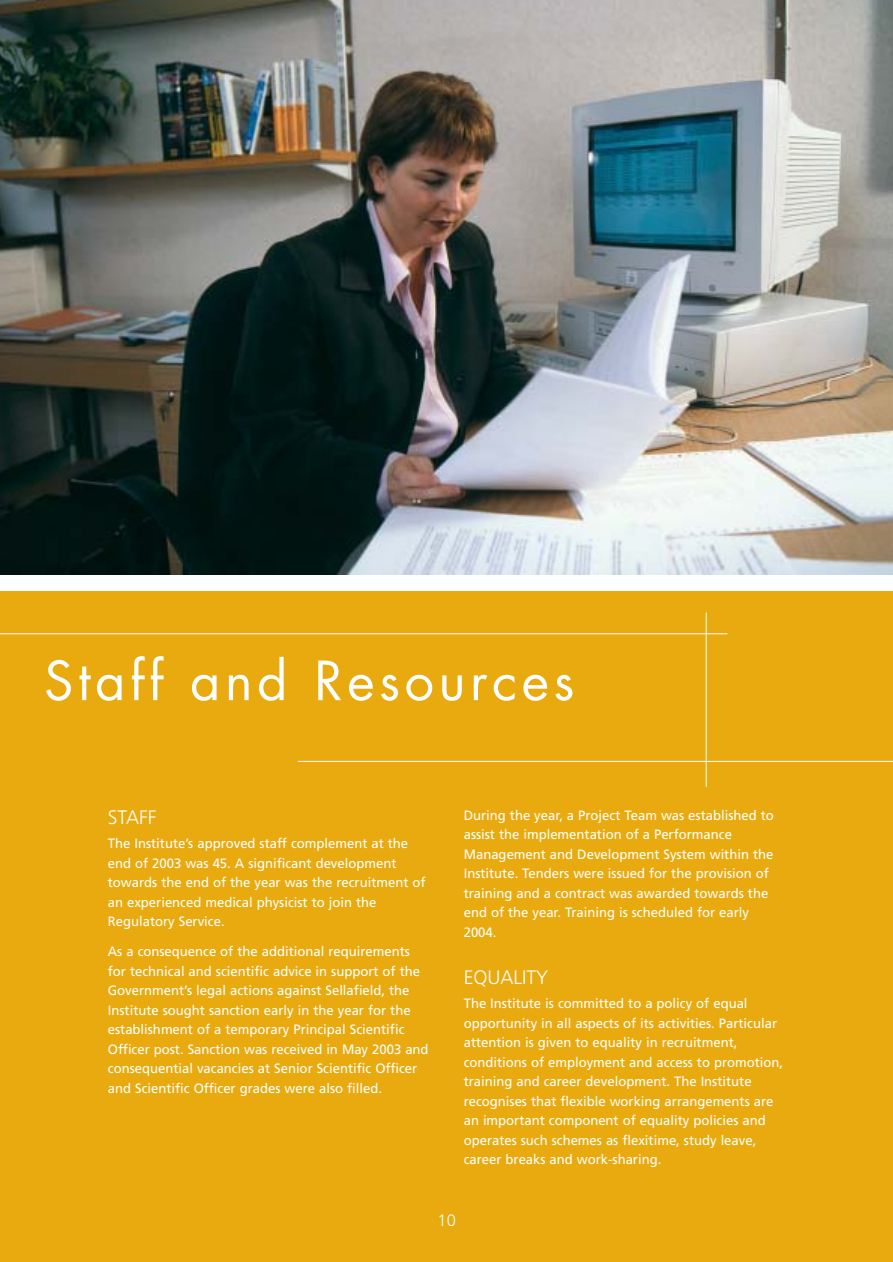
<style>
.page{position:relative;width:893px;height:1262px;background:#fff}
.page>*{position:absolute;margin:0;border:0;box-sizing:border-box;transform-origin:0 0}
.t1{font:52.5px "Futura";letter-spacing:.085em;color:#fff}
.t2{font:300 19.5px "Frutiger";color:#fff}
.t3{font:300 16.5px "Frutiger";color:#fff}
.t4{font:13.5px/19.5px "Frutiger";color:#fff}
</style>
<div class="page">
<div style="left:0;top:591px;width:892px;height:670px;background:#e8aa0f"></div>
<hr style="left:0;top:633px;width:727px;height:1px;background:#fff">
<hr style="left:298px;top:761px;width:594px;height:1px;background:#fff">
<hr style="left:705px;top:612px;width:1px;height:175px;background:#fff">
<img style="left:0;top:0;width:892px;height:574px">
<h1 class="t1" style="left:44px;top:656px;width:532px">Staff and Resources</h1>
<h2 class="t2" style="left:108px;top:809px;width:50px">STAFF</h2>
<p class="t4" style="left:108px;top:834px;width:319px">The Institute’s approved staff complement at the end of 2003 was 45. A significant development towards the end of the year was the recruitment of an experienced medical physicist to join the Regulatory Service.</p>
<p class="t4" style="left:108px;top:942px;width:322px">As a consequence of the additional requirements for technical and scientific advice in support of the Government’s legal actions against Sellafield, the Institute sought sanction early in the year for the establishment of a temporary Principal Scientific Officer post. Sanction was received in May 2003 and consequential vacancies at Senior Scientific Officer and Scientific Officer grades were also filled.</p>
<p class="t4" style="left:463px;top:806px;width:311px">During the year, a Project Team was established to assist the implementation of a Performance Management and Development System within the Institute. Tenders were issued for the provision of training and a contract was awarded towards the end of the year. Training is scheduled for early 2004.</p>
<h2 class="t2" style="left:463px;top:969px;width:86px">EQUALITY</h2>
<p class="t4" style="left:463px;top:994px;width:321px">The Institute is committed to a policy of equal opportunity in all aspects of its activities. Particular attention is given to equality in recruitment, conditions of employment and access to promotion, training and career development. The Institute recognises that flexible working arrangements are an important component of equality policies and operates such schemes as flexitime, study leave, career breaks and work-sharing.</p>
<p class="t3" style="left:437px;top:1213px;width:20px">10</p>
</div>
